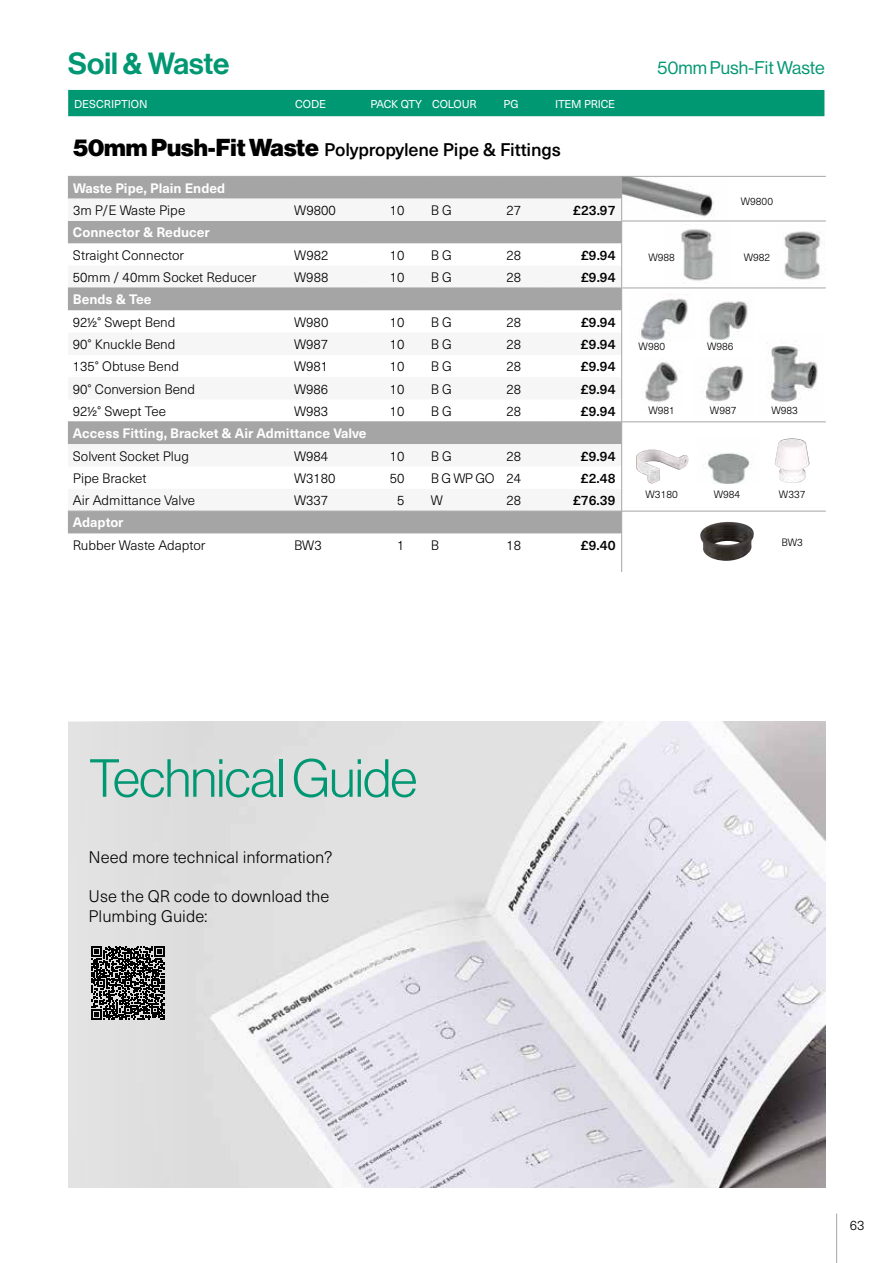
<style>
.page{position:relative;width:893px;height:1263px;background:#fff}
.page>*{position:absolute;margin:0;border:0;box-sizing:border-box;transform-origin:0 0}
.t1{font:52.5px "N Haas Grotesk DS Pro 45 Lt";letter-spacing:-.01em;color:#009773}
.t2{font:30px "N Haas Grotesk DS Pro 65 Md";color:#009773}
.t3{font:500 18px "Neue Haas Unica W1 G";letter-spacing:-.01em;color:#000}
.t4{font:18px "N Haas Grotesk DS Pro 55 Rg";color:#009773}
.t5{font:300 16.5px/19.8px "Neue Haas Unica W1 G";color:#000}
.t6{font:300 13.5px "Neue Haas Unica W1 G";color:#000}
.t7{font:700 13.5px "Neue Haas Unica W1 G";color:#fff}
.t8{font:500 13.5px "Neue Haas Unica W1 G";color:#000}
.t9{font:11.25px "Neue Haas Unica W1 G";letter-spacing:-.01em;color:#fff}
.t10{font:11.25px "Neue Haas Unica W1 G";letter-spacing:-.03em;color:#fff}
.t11{font:300 10.5px "Neue Haas Unica W1 G";color:#000}
.s1{font-family:"N Haas Grotesk DS Pro 95 Blk";font-weight:400;font-size:24px}
</style>
<div class="page">
<img style="left:700px;top:522px;width:54px;height:39px">
<img style="left:68px;top:722px;width:757px;height:465px">
<div style="left:68px;top:90px;width:756px;height:26px;background:#009773"></div>
<img style="left:622px;top:177px;width:105px;height:44px">
<img style="left:705px;top:365px;width:39px;height:37px">
<img style="left:645px;top:362px;width:33px;height:45px">
<img style="left:767px;top:342px;width:51px;height:60px">
<img style="left:641px;top:298px;width:47px;height:43px">
<img style="left:775px;top:438px;width:34px;height:45px">
<img style="left:706px;top:453px;width:46px;height:31px">
<img style="left:636px;top:450px;width:53px;height:33px">
<img style="left:681px;top:229px;width:33px;height:52px">
<img style="left:784px;top:231px;width:37px;height:49px">
<img style="left:709px;top:301px;width:39px;height:41px">
<div style="left:68px;top:177px;width:553px;height:356px;background:#a6a5a5"></div>
<svg style="left:68px;top:199px;width:553px;height:312px"></svg>
<hr style="left:68px;top:176px;width:221px;height:1px;background:#a6a5a5">
<hr style="left:289px;top:176px;width:79px;height:1px;background:#a6a5a5">
<hr style="left:368px;top:176px;width:58px;height:1px;background:#a6a5a5">
<hr style="left:426px;top:176px;width:75px;height:1px;background:#a6a5a5">
<hr style="left:501px;top:176px;width:48px;height:1px;background:#a6a5a5">
<hr style="left:549px;top:176px;width:73px;height:1px;background:#a6a5a5">
<hr style="left:68px;top:288px;width:221px;height:1px;background:#a6a5a5">
<hr style="left:289px;top:288px;width:79px;height:1px;background:#a6a5a5">
<hr style="left:368px;top:288px;width:58px;height:1px;background:#a6a5a5">
<hr style="left:426px;top:288px;width:75px;height:1px;background:#a6a5a5">
<hr style="left:501px;top:288px;width:48px;height:1px;background:#a6a5a5">
<hr style="left:549px;top:288px;width:73px;height:1px;background:#a6a5a5">
<hr style="left:622px;top:176px;width:204px;height:1px;background:#a6a5a5">
<hr style="left:622px;top:421px;width:204px;height:1px;background:#a6a5a5">
<hr style="left:622px;top:511px;width:204px;height:1px;background:#a6a5a5">
<svg style="left:621px;top:177px;width:1px;height:356px"></svg>
<hr style="left:621px;top:533px;width:1px;height:39px;background:#a6a5a5">
<hr style="left:621px;top:221px;width:205px;height:1px;background:#a6a5a5">
<hr style="left:622px;top:288px;width:204px;height:1px;background:#a6a5a5">
<hr style="left:68px;top:421px;width:221px;height:1px;background:#a6a5a5">
<hr style="left:289px;top:421px;width:79px;height:1px;background:#a6a5a5">
<hr style="left:368px;top:421px;width:58px;height:1px;background:#a6a5a5">
<hr style="left:426px;top:421px;width:75px;height:1px;background:#a6a5a5">
<hr style="left:501px;top:421px;width:48px;height:1px;background:#a6a5a5">
<hr style="left:549px;top:421px;width:73px;height:1px;background:#a6a5a5">
<hr style="left:68px;top:511px;width:221px;height:1px;background:#a6a5a5">
<hr style="left:289px;top:511px;width:79px;height:1px;background:#a6a5a5">
<hr style="left:368px;top:511px;width:58px;height:1px;background:#a6a5a5">
<hr style="left:426px;top:511px;width:75px;height:1px;background:#a6a5a5">
<hr style="left:501px;top:511px;width:48px;height:1px;background:#a6a5a5">
<hr style="left:549px;top:511px;width:73px;height:1px;background:#a6a5a5">
<svg style="left:91px;top:946px;width:73px;height:74px;background:#4c4c4c"></svg>
<hr style="left:836px;top:1213px;width:1px;height:50px;background:#a6a5a5">
<h2 class="t2" style="left:68px;top:46px;width:163px">Soil &amp; Waste</h2>
<h3 class="t4" style="left:657px;top:58px;width:169px">50mm Push-Fit Waste</h3>
<p class="t9" style="left:74px;top:96px;width:75px">DESCRIPTION</p>
<p class="t9" style="left:295px;top:96px;width:33px">CODE</p>
<p class="t9" style="left:370px;top:96px;width:108px">PACK QTY COLOUR</p>
<p class="t9" style="left:503px;top:96px;width:17px">PG</p>
<p class="t10" style="left:555px;top:96px;width:61px">ITEM PRICE</p>
<h3 class="t3" style="left:73px;top:136px;width:489px"><span class="s1">50mm Push-Fit Waste</span> Polypropylene Pipe &amp; Fittings</h3>
<p class="t7" style="left:73px;top:178px;width:154px">Waste Pipe, Plain Ended</p>
<p class="t6" style="left:73px;top:200px;width:114px">3m P/E Waste Pipe</p>
<p class="t6" style="left:294px;top:200px;width:43px">W9800</p>
<p class="t6" style="left:390px;top:200px;width:16px">10</p>
<p class="t6" style="left:431px;top:200px;width:23px">B G</p>
<p class="t6" style="left:507px;top:200px;width:16px">27</p>
<p class="t8" style="left:573px;top:200px;width:44px">£23.97</p>
<p class="t7" style="left:73px;top:222px;width:138px">Connector &amp; Reducer</p>
<p class="t6" style="left:73px;top:245px;width:113px">Straight Connector</p>
<p class="t6" style="left:294px;top:245px;width:36px">W982</p>
<p class="t6" style="left:390px;top:245px;width:16px">10</p>
<p class="t6" style="left:431px;top:245px;width:23px">B G</p>
<p class="t6" style="left:506px;top:245px;width:16px">28</p>
<p class="t8" style="left:581px;top:245px;width:36px">£9.94</p>
<p class="t6" style="left:73px;top:267px;width:185px">50mm / 40mm Socket Reducer</p>
<p class="t6" style="left:294px;top:267px;width:36px">W988</p>
<p class="t6" style="left:390px;top:267px;width:16px">10</p>
<p class="t6" style="left:431px;top:267px;width:23px">B G</p>
<p class="t6" style="left:506px;top:267px;width:16px">28</p>
<p class="t8" style="left:581px;top:267px;width:36px">£9.94</p>
<p class="t7" style="left:73px;top:289px;width:80px">Bends &amp; Tee</p>
<p class="t6" style="left:73px;top:312px;width:104px">92½° Swept Bend</p>
<p class="t6" style="left:294px;top:312px;width:36px">W980</p>
<p class="t6" style="left:390px;top:312px;width:16px">10</p>
<p class="t6" style="left:431px;top:312px;width:23px">B G</p>
<p class="t6" style="left:506px;top:312px;width:16px">28</p>
<p class="t8" style="left:581px;top:312px;width:36px">£9.94</p>
<p class="t6" style="left:73px;top:334px;width:104px">90° Knuckle Bend</p>
<p class="t6" style="left:294px;top:334px;width:36px">W987</p>
<p class="t6" style="left:390px;top:334px;width:16px">10</p>
<p class="t6" style="left:431px;top:334px;width:23px">B G</p>
<p class="t6" style="left:506px;top:334px;width:16px">28</p>
<p class="t8" style="left:581px;top:334px;width:36px">£9.94</p>
<p class="t6" style="left:73px;top:357px;width:108px">135° Obtuse Bend</p>
<p class="t6" style="left:294px;top:357px;width:36px">W981</p>
<p class="t6" style="left:390px;top:357px;width:16px">10</p>
<p class="t6" style="left:431px;top:357px;width:23px">B G</p>
<p class="t6" style="left:506px;top:357px;width:16px">28</p>
<p class="t8" style="left:581px;top:356px;width:36px">£9.94</p>
<p class="t6" style="left:73px;top:379px;width:124px">90° Conversion Bend</p>
<p class="t6" style="left:294px;top:379px;width:36px">W986</p>
<p class="t6" style="left:390px;top:379px;width:16px">10</p>
<p class="t6" style="left:431px;top:379px;width:23px">B G</p>
<p class="t6" style="left:506px;top:379px;width:16px">28</p>
<p class="t8" style="left:581px;top:379px;width:36px">£9.94</p>
<p class="t6" style="left:73px;top:401px;width:95px">92½° Swept Tee</p>
<p class="t6" style="left:294px;top:401px;width:36px">W983</p>
<p class="t6" style="left:390px;top:401px;width:16px">10</p>
<p class="t6" style="left:431px;top:401px;width:23px">B G</p>
<p class="t6" style="left:506px;top:401px;width:16px">28</p>
<p class="t8" style="left:581px;top:401px;width:36px">£9.94</p>
<p class="t7" style="left:73px;top:423px;width:295px">Access Fitting, Bracket &amp; Air Admittance Valve</p>
<p class="t6" style="left:73px;top:446px;width:118px">Solvent Socket Plug</p>
<p class="t6" style="left:294px;top:446px;width:36px">W984</p>
<p class="t6" style="left:390px;top:446px;width:16px">10</p>
<p class="t6" style="left:431px;top:446px;width:23px">B G</p>
<p class="t6" style="left:506px;top:446px;width:16px">28</p>
<p class="t8" style="left:581px;top:446px;width:36px">£9.94</p>
<p class="t6" style="left:73px;top:468px;width:75px">Pipe Bracket</p>
<p class="t6" style="left:294px;top:468px;width:43px">W3180</p>
<p class="t6" style="left:390px;top:468px;width:16px">50</p>
<p class="t6" style="left:431px;top:468px;width:92px">B G WP GO 24</p>
<p class="t8" style="left:581px;top:468px;width:36px">£2.48</p>
<p class="t6" style="left:73px;top:490px;width:124px">Air Admittance Valve</p>
<p class="t6" style="left:294px;top:490px;width:36px">W337</p>
<p class="t6" style="left:397px;top:490px;width:9px">5</p>
<p class="t6" style="left:431px;top:490px;width:14px">W</p>
<p class="t6" style="left:506px;top:490px;width:16px">28</p>
<p class="t8" style="left:573px;top:490px;width:44px">£76.39</p>
<p class="t7" style="left:73px;top:512px;width:52px">Adaptor</p>
<p class="t6" style="left:73px;top:535px;width:134px">Rubber Waste Adaptor</p>
<p class="t6" style="left:294px;top:535px;width:29px">BW3</p>
<p class="t6" style="left:397px;top:535px;width:9px">1</p>
<p class="t6" style="left:431px;top:535px;width:10px">B</p>
<p class="t6" style="left:506px;top:535px;width:16px">18</p>
<p class="t8" style="left:581px;top:535px;width:36px">£9.40</p>
<p class="t11" style="left:648px;top:250px;width:28px">W988</p>
<p class="t11" style="left:741px;top:193px;width:34px">W9800</p>
<p class="t11" style="left:744px;top:250px;width:28px">W982</p>
<p class="t11" style="left:639px;top:338px;width:28px">W980</p>
<p class="t11" style="left:707px;top:338px;width:28px">W986</p>
<p class="t11" style="left:648px;top:403px;width:28px">W981</p>
<p class="t11" style="left:710px;top:403px;width:28px">W987</p>
<p class="t11" style="left:771px;top:403px;width:28px">W983</p>
<p class="t11" style="left:646px;top:487px;width:34px">W3180</p>
<p class="t11" style="left:714px;top:487px;width:28px">W984</p>
<p class="t11" style="left:779px;top:487px;width:28px">W337</p>
<p class="t11" style="left:781px;top:534px;width:23px">BW3</p>
<h1 class="t1" style="left:89px;top:749px;width:330px">Technical Guide</h1>
<p class="t5" style="left:89px;top:846px;width:245px">Need more technical information?</p>
<p class="t5" style="left:89px;top:886px;width:242px">Use the QR code to download the<br>Plumbing Guide:</p>
<p class="t6" style="left:850px;top:1215px;width:16px">63</p>
</div>
